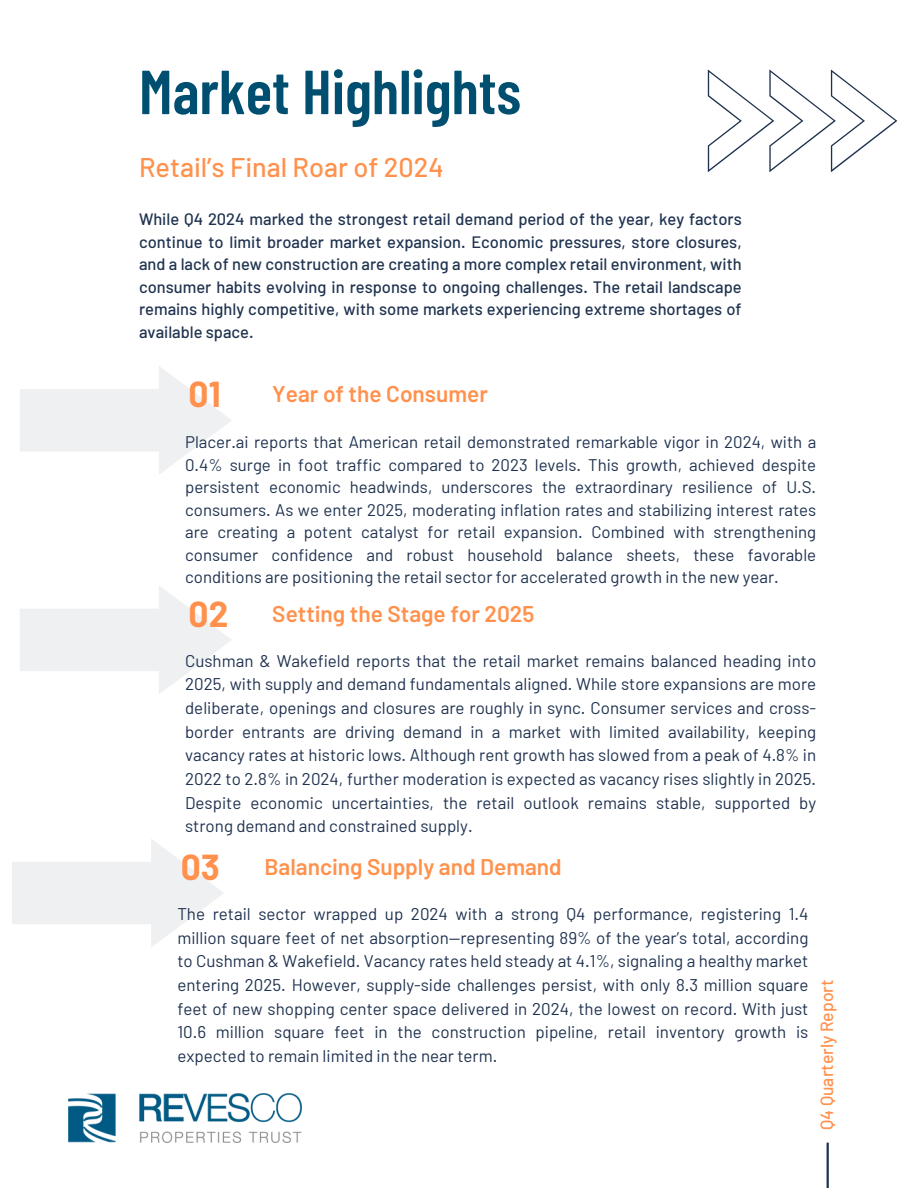
<style>
.page{position:relative;width:918px;height:1188px;background:#fff}
.page>*{position:absolute;margin:0;border:0;box-sizing:border-box;transform-origin:0 0}
.t1{font:600 62.1px "Barlow Condensed";color:#004f71}
.t2{font:700 35.25px "Barlow";color:#ff914d}
.t3{font:500 27px "Barlow";color:#ff914d}
.t4{font:600 22.65px "Barlow";color:#ff914d}
.t5{font:500 17.55px "Barlow";color:#ff914d}
.t6{font:16.95px/23.7px "Barlow";color:#1f324f;text-align:justify}
.t7{font:16.8px/22.5px "Barlow";color:#1f324f;text-align:justify}
.t8{font:500 16.5px/22.5px "Barlow";color:#1f324f;text-align:justify}
</style>
<div class="page">
<svg style="left:708px;top:69px;width:189px;height:103px"></svg>
<hr style="left:827px;top:1143px;width:2px;height:45px;background:#1f324f">
<img style="left:69px;top:1094px;width:233px;height:48px">
<svg style="left:20px;top:366px;width:211px;height:108px"></svg>
<svg style="left:20px;top:586px;width:211px;height:108px"></svg>
<svg style="left:12px;top:839px;width:211px;height:108px"></svg>
<h2 class="t1" style="left:139px;top:52px;width:383px">Market Highlights</h2>
<h4 class="t3" style="left:139px;top:150px;width:306px">Retail’s Final Roar of 2024</h4>
<p class="t8" style="left:139px;top:207px;width:604px">While Q4 2024 marked the strongest retail demand period of the year, key factors continue to limit broader market expansion. Economic pressures, store closures, and a lack of new construction are creating a more complex retail environment, with consumer habits evolving in response to ongoing challenges. The retail landscape remains highly competitive, with some markets experiencing extreme shortages of available space.</p>
<p class="t2" style="left:189px;top:372px;width:34px">01</p>
<p class="t4" style="left:272px;top:380px;width:217px">Year of the Consumer</p>
<h3 class="t7" style="left:185px;top:430px;width:633px">Placer.ai reports that American retail demonstrated remarkable vigor in 2024, with a 0.4% surge in foot traffic compared to 2023 levels. This growth, achieved despite persistent economic headwinds, underscores the extraordinary resilience of U.S. consumers. As we enter 2025, moderating inflation rates and stabilizing interest rates are creating a potent catalyst for retail expansion. Combined with strengthening consumer confidence and robust household balance sheets, these favorable conditions are positioning the retail sector for accelerated growth in the new year.</h3>
<p class="t2" style="left:189px;top:592px;width:41px">02</p>
<p class="t4" style="left:272px;top:599px;width:264px">Setting the Stage for 2025</p>
<p class="t6" style="left:185px;top:648px;width:633px">Cushman &amp; Wakefield reports that the retail market remains balanced heading into 2025, with supply and demand fundamentals aligned. While store expansions are more deliberate, openings and closures are roughly in sync. Consumer services and cross&shy;border entrants are driving demand in a market with limited availability, keeping vacancy rates at historic lows. Although rent growth has slowed from a peak of 4.8% in 2022 to 2.8% in 2024, further moderation is expected as vacancy rises slightly in 2025.<br>Despite economic uncertainties, the retail outlook remains stable, supported by strong demand and constrained supply.</p>
<p class="t2" style="left:181px;top:845px;width:41px">03</p>
<h3 class="t4" style="left:265px;top:852px;width:299px">Balancing Supply and Demand</h3>
<p class="t6" style="left:177px;top:901px;width:633px">The retail sector wrapped up 2024 with a strong Q4 performance, registering 1.4 million square feet of net absorption—representing 89% of the year’s total, according to Cushman &amp; Wakefield. Vacancy rates held steady at 4.1%, signaling a healthy market entering 2025. However, supply-side challenges persist, with only 8.3 million square feet of new shopping center space delivered in 2024, the lowest on record. With just 10.6 million square feet in the construction pipeline, retail inventory growth is expected to remain limited in the near term.</p>
<h1 class="t5" style="left:816px;top:1130px;width:152px;rotate:-90deg">Q4 Quarterly Report</h1>
</div>
